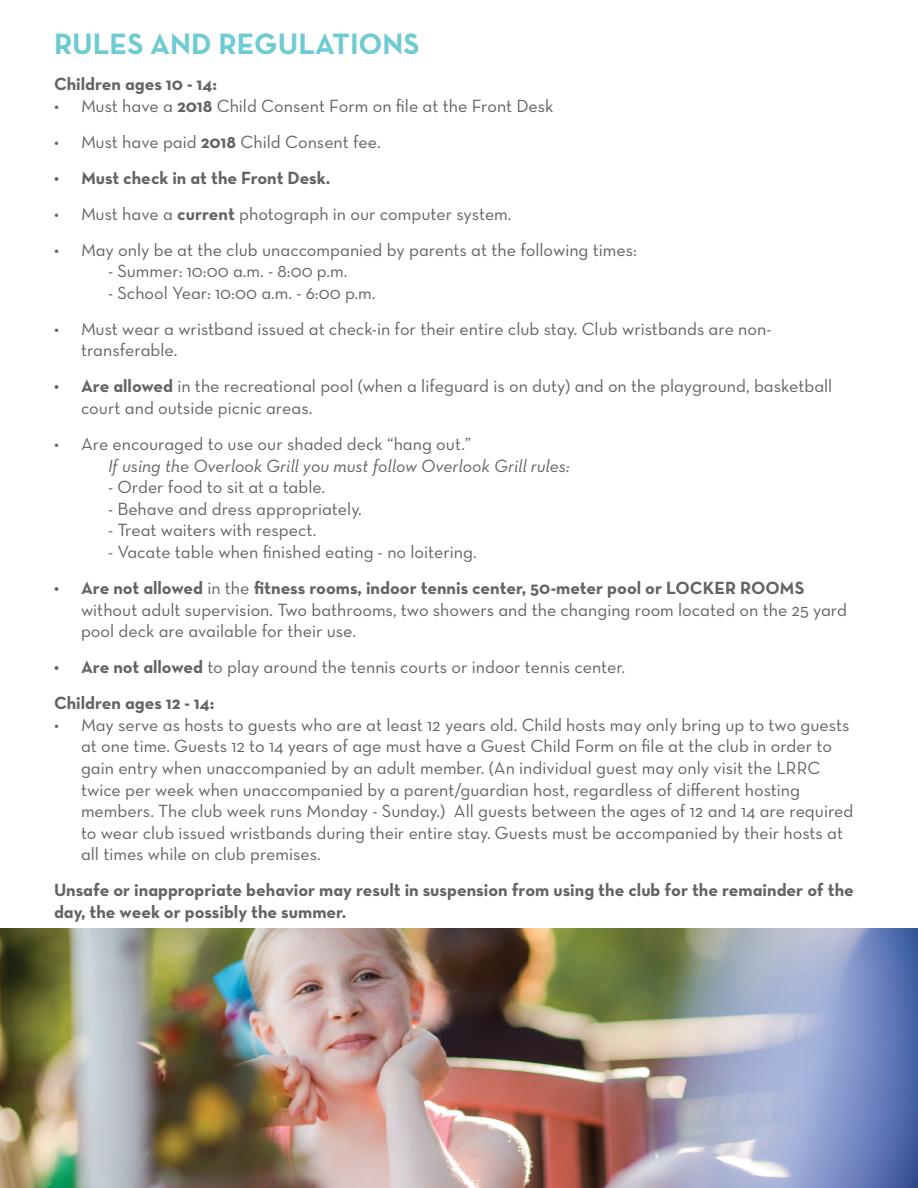
<style>
.page{position:relative;width:918px;height:1188px;background:#fff}
.page>*{position:absolute;margin:0;border:0;box-sizing:border-box;transform-origin:0 0}
.t1{font:30px "Neutraface Text Bold Alt";color:#6fcbd2}
.t2{font:18px/21.6px "Neutraface Text Book Alt";color:#636366}
.t3{font:18px/21.6px "Neutraface Text Bold Alt";color:#636366}
.t4{font:18px "Neutraface Text Book Italic Alt";color:#636366}
.s1{font-family:"Neutraface Text Bold Alt"}
.s2{font-family:"Neutraface Text Book Alt"}
</style>
<div class="page">
<img style="left:0;top:929px;width:918px;height:259px">
<h1 class="t1" style="left:54px;top:24px;width:367px">RULES AND REGULATIONS</h1>
<p class="t3" style="left:54px;top:73px;width:165px">Children ages 10 - 14:</p>
<p class="t2" style="left:54px;top:94px;width:501px">• Must have a <span class="s1">2018</span> Child Consent Form on file at the Front Desk</p>
<p class="t2" style="left:54px;top:130px;width:328px">• Must have paid <span class="s1">2018</span> Child Consent fee.</p>
<p class="t3" style="left:54px;top:166px;width:278px">• Must check in at the Front Desk.</p>
<p class="t2" style="left:54px;top:202px;width:459px">• Must have a <span class="s1">current</span> photograph in our computer system.</p>
<p class="t2" style="left:54px;top:238px;width:584px">• May only be at the club unaccompanied by parents at the following times:</p>
<p class="t2" style="left:108px;top:260px;width:241px">- Summer: 10:00 a.m. - 8:00 p.m.</p>
<p class="t2" style="left:108px;top:282px;width:269px">- School Year: 10:00 a.m. - 6:00 p.m.</p>
<p class="t2" style="left:81px;top:318px;width:692px;text-indent:-27px">• Must wear a wristband issued at check-in for their entire club stay. Club wristbands are non&shy;transferable.</p>
<p class="t2" style="left:81px;top:375px;width:753px;text-indent:-27px"><span class="s1">• Are allowed</span> in the recreational pool (when a lifeguard is on duty) and on the playground, basketball court and outside picnic areas.</p>
<p class="t2" style="left:54px;top:433px;width:419px">• Are encouraged to use our shaded deck “hang out.”</p>
<p class="t4" style="left:108px;top:454px;width:463px">If using the Overlook Grill you must follow Overlook Grill rules:</p>
<p class="t2" style="left:108px;top:476px;width:219px">- Order food to sit at a table.</p>
<p class="t2" style="left:108px;top:498px;width:255px">- Behave and dress appropriately.</p>
<p class="t2" style="left:108px;top:519px;width:210px">- Treat waiters with respect.</p>
<p class="t2" style="left:108px;top:541px;width:370px">- Vacate table when finished eating - no loitering.</p>
<p class="t3" style="left:54px;top:577px;width:752px">• Are not allowed <span class="s2">in the</span> fitness rooms, indoor tennis center, 50-meter pool or LOCKER ROOMS</p>
<p class="t2" style="left:81px;top:598px;width:768px">without adult supervision. Two bathrooms, two showers and the changing room located on the 25 yard pool deck are available for their use.</p>
<p class="t2" style="left:54px;top:656px;width:573px"><span class="s1">• Are not allowed</span> to play around the tennis courts or indoor tennis center.</p>
<p class="t3" style="left:54px;top:692px;width:162px">Children ages 12 - 14:</p>
<p class="t2" style="left:81px;top:714px;width:774px;text-indent:-27px">• May serve as hosts to guests who are at least 12 years old. Child hosts may only bring up to two guests at one time. Guests 12 to 14 years of age must have a Guest Child Form on file at the club in order to gain entry when unaccompanied by an adult member. (An individual guest may only visit the LRRC twice per week when unaccompanied by a parent/guardian host, regardless of different hosting members. The club week runs Monday - Sunday.) All guests between the ages of 12 and 14 are required to wear club issued wristbands during their entire stay. Guests must be accompanied by their hosts at all times while on club premises.</p>
<p class="t3" style="left:54px;top:879px;width:801px">Unsafe or inappropriate behavior may result in suspension from using the club for the remainder of the day, the week or possibly the summer.</p>
</div>
